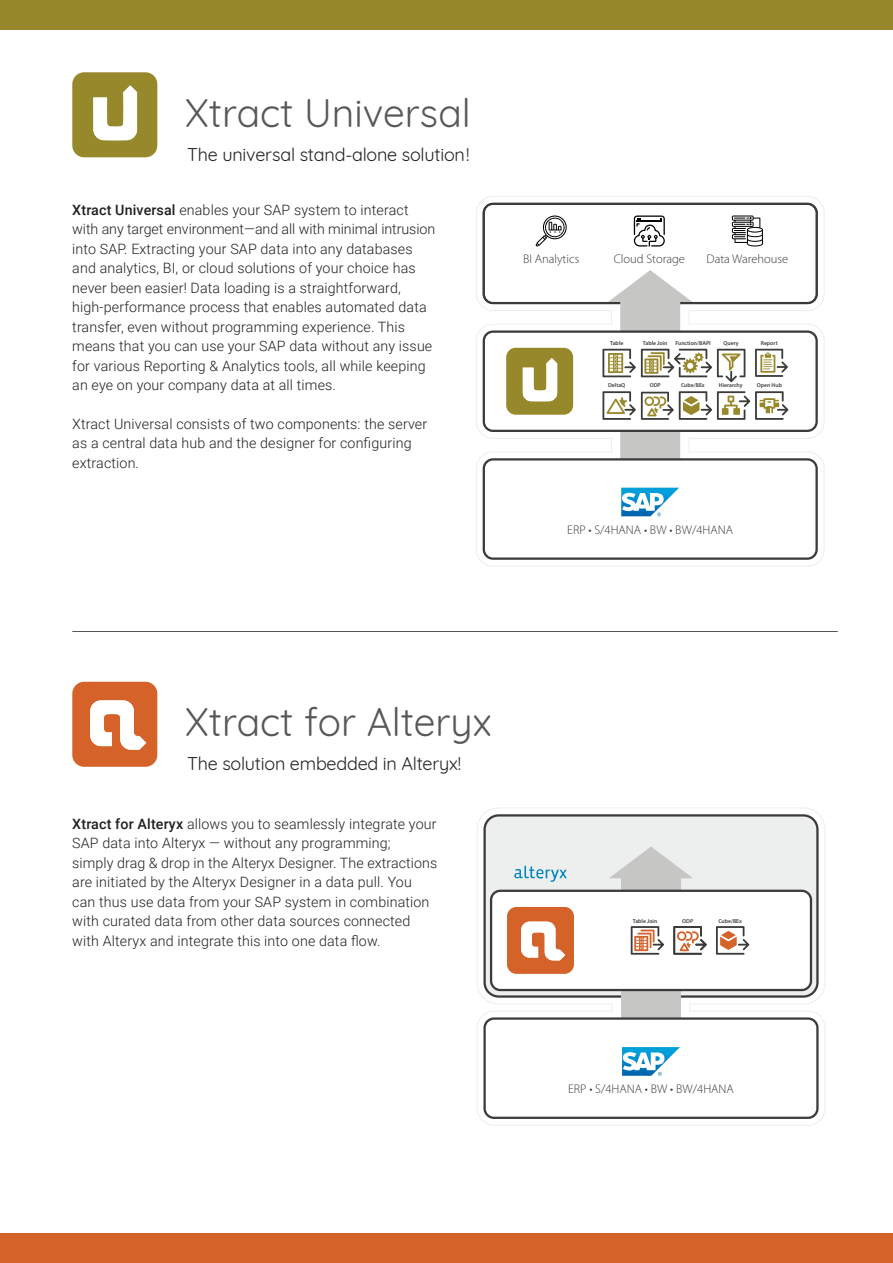
<style>
.page{position:relative;width:893px;height:1263px;background:#fff}
.page>*{position:absolute;margin:0;border:0;box-sizing:border-box;transform-origin:0 0}
.t1{font:39px "Quicksand";color:#57585a}
.t2{font:18px "Quicksand";letter-spacing:-.01em;color:#231f20}
.t3{font:300 14.25px/19.5px "Roboto";letter-spacing:.01em;color:#231f20}
.t4{font:300 12.6px "Myriad Pro";color:#3b3c3a}
.t5{font:600 5.7px "Myriad Pro";color:#3b3c3a}
.s1{font-weight:500}
</style>
<div class="page">
<div style="left:0;top:0;width:893px;height:30px;background:#98882c"></div>
<div style="left:0;top:1233px;width:893px;height:30px;background:#d46229"></div>
<hr style="left:72px;top:631px;width:766px;height:1px;background:#57585a">
<div style="left:72px;top:72px;width:85px;height:85px;background:#98882c;border-radius:12px"></div>
<svg style="left:93px;top:85px;width:44px;height:55px"></svg>
<svg style="left:476px;top:196px;width:349px;height:371px"></svg>
<svg style="left:483px;top:203px;width:335px;height:357px"></svg>
<div style="left:72px;top:682px;width:85px;height:85px;background:#d46229;border-radius:12px"></div>
<svg style="left:90px;top:700px;width:56px;height:50px"></svg>
<svg style="left:477px;top:807px;width:348px;height:319px"></svg>
<svg style="left:483px;top:814px;width:336px;height:32px;fill:#edefef"></svg>
<svg style="left:483px;top:846px;width:336px;height:273px"></svg>
<h1 class="t1" style="left:185px;top:83px;width:287px">Xtract Universal</h1>
<p class="t2" style="left:187px;top:140px;width:284px">The universal stand-alone solution !</p>
<p class="t3" style="left:72px;top:199px;width:364px"><span class="s1">Xtract Universal</span> enables your SAP system to interact with any target environment—and all with minimal intrusion into SAP. Extracting your SAP data into any databases and analytics, BI, or cloud solutions of your choice has never been easier! Data loading is a straightforward, high-performance process that enables automated data transfer, even without programming experience. This means that you can use your SAP data without any issue for various Reporting &amp; Analytics tools, all while keeping an eye on your company data at all times.</p>
<p class="t3" style="left:72px;top:414px;width:356px">Xtract Universal consists of two components: the server as a central data hub and the designer for configuring extraction.</p>
<p class="t4" style="left:523px;top:252px;width:58px">BI Analytics</p>
<p class="t4" style="left:614px;top:252px;width:73px">Cloud Storage</p>
<p class="t4" style="left:706px;top:252px;width:83px">Data Warehouse</p>
<p class="t5" style="left:610px;top:339px;width:15px">Table</p>
<p class="t5" style="left:724px;top:339px;width:17px">Query</p>
<p class="t5" style="left:761px;top:339px;width:18px">Report</p>
<p class="t5" style="left:650px;top:381px;width:13px">ODP</p>
<p class="t5" style="left:643px;top:339px;width:26px">Table Join</p>
<p class="t5" style="left:675px;top:339px;width:37px">Function/BAPI</p>
<p class="t5" style="left:681px;top:382px;width:25px">Cube/BEx</p>
<p class="t5" style="left:719px;top:382px;width:25px">Hierarchy</p>
<p class="t5" style="left:757px;top:382px;width:27px">Open Hub</p>
<p class="t5" style="left:608px;top:382px;width:19px">DeltaQ</p>
<p class="t4" style="left:567px;top:523px;width:167px">ERP • S/4HANA • BW • BW/4HANA</p>
<h1 class="t1" style="left:185px;top:692px;width:308px">Xtract for Alteryx</h1>
<p class="t2" style="left:187px;top:750px;width:275px">The solution embedded in Alteryx!</p>
<p class="t3" style="left:72px;top:813px;width:366px"><span class="s1">Xtract for Alteryx</span> allows you to seamlessly integrate your SAP data into Alteryx — without any programming;<br>simply drag &amp; drop in the Alteryx Designer. The extractions are initiated by the Alteryx Designer in a data pull. You can thus use data from your SAP system in combination with curated data from other data sources connected with Alteryx and integrate this into one data flow.</p>
<p class="t5" style="left:633px;top:918px;width:26px">Table Join</p>
<p class="t5" style="left:682px;top:918px;width:13px">ODP</p>
<p class="t5" style="left:718px;top:918px;width:25px">Cube/BEx</p>
<p class="t4" style="left:568px;top:1082px;width:167px">ERP • S/4HANA • BW • BW/4HANA</p>
</div>
